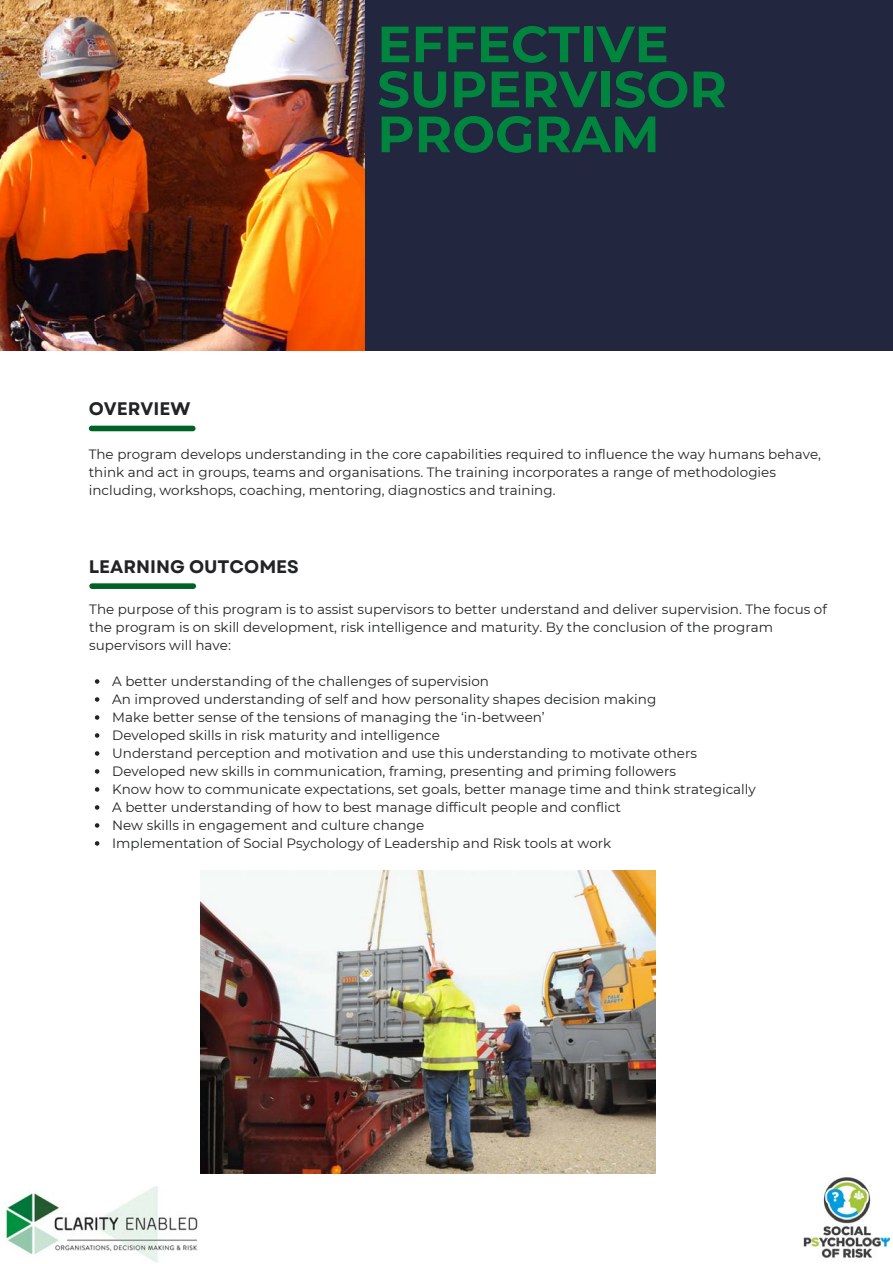
<style>
.page{position:relative;width:893px;height:1264px;background:#fff}
.page>*{position:absolute;margin:0;border:0;box-sizing:border-box;transform-origin:0 0}
.t1{font:700 51px/45px "Montserrat";color:#00853e}
.t2{font:700 18.15px "Garet";color:#212324}
.t3{font:13.5px/18px "Montserrat";color:#212324}
</style>
<div class="page">
<img style="left:0;top:0;width:365px;height:351px">
<div style="left:365px;top:0;width:527px;height:351px;background:#22263e"></div>
<div style="left:92px;top:425px;width:101px;height:6px;background:#006225"></div>
<img style="left:803px;top:1176px;width:88px;height:82px">
<img style="left:5px;top:1186px;width:193px;height:76px">
<div style="left:92px;top:583px;width:101px;height:6px;background:#006225"></div>
<img style="left:200px;top:870px;width:455px;height:303px">
<svg style="left:95px;top:679px;width:4px;height:4px"></svg>
<svg style="left:95px;top:697px;width:4px;height:4px"></svg>
<svg style="left:95px;top:715px;width:4px;height:4px"></svg>
<svg style="left:95px;top:733px;width:4px;height:4px"></svg>
<svg style="left:95px;top:751px;width:4px;height:4px"></svg>
<svg style="left:95px;top:769px;width:4px;height:4px"></svg>
<svg style="left:95px;top:787px;width:4px;height:4px"></svg>
<svg style="left:95px;top:805px;width:4px;height:4px"></svg>
<svg style="left:95px;top:823px;width:4px;height:4px"></svg>
<svg style="left:95px;top:841px;width:4px;height:4px"></svg>
<h1 class="t1" style="left:377px;top:21px;width:351px">EFFECTIVE<br>SUPERVISOR<br>PROGRAM</h1>
<h2 class="t2" style="left:89px;top:395px;width:103px">OVERVIEW</h2>
<p class="t3" style="left:89px;top:445px;width:733px">The program develops understanding in the core capabilities required to influence the way humans behave, think and act in groups, teams and organisations. The training incorporates a range of methodologies including, workshops, coaching, mentoring, diagnostics and training.</p>
<h2 class="t2" style="left:89px;top:554px;width:212px">LEARNING OUTCOMES</h2>
<p class="t3" style="left:89px;top:600px;width:739px">The purpose of this program is to assist supervisors to better understand and deliver supervision. The focus of the program is on skill development, risk intelligence and maturity. By the conclusion of the program supervisors will have:</p>
<p class="t3" style="left:112px;top:672px;width:645px">A better understanding of the challenges of supervision<br>An improved understanding of self and how personality shapes decision making<br>Make better sense of the tensions of managing the ‘in-between’<br>Developed skills in risk maturity and intelligence<br>Understand perception and motivation and use this understanding to motivate others Developed new skills in communication, framing, presenting and priming followers<br>Know how to communicate expectations, set goals, better manage time and think strategically A better understanding of how to best manage difficult people and conflict<br>New skills in engagement and culture change<br>Implementation of Social Psychology of Leadership and Risk tools at work</p>
</div>
